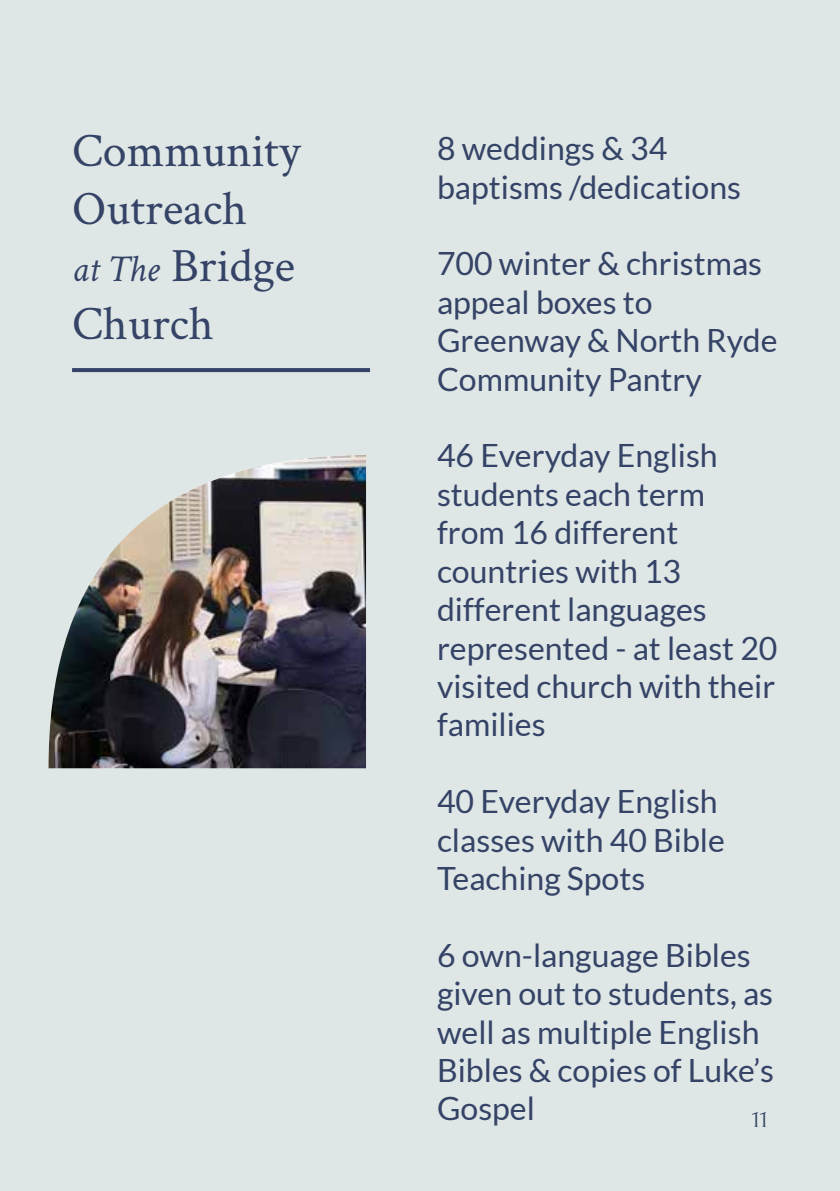
<style>
.page{position:relative;width:840px;height:1191px;background:#fff}
.page>*{position:absolute;margin:0;border:0;box-sizing:border-box;transform-origin:0 0}
.t1{font:48px/57.6px "Crimson Text";color:#344366}
.t2{font:32px/38.4px "Lato";color:#344366}
.t3{font:24px "Forum";color:#344366}
.s1{font-style:italic;font-size:38px}
</style>
<div class="page">
<div style="left:0;top:0;width:839px;height:1191px;background:#dfe6e6"></div>
<svg style="left:72px;top:368px;width:298px;height:4px"></svg>
<img style="left:48px;top:455px;width:318px;height:313px">
<h1 class="t1" style="left:72px;top:120px;width:229px">Community<br>Outreach<br><span class="s1">at The</span> Bridge<br>Church</h1>
<p class="t2" style="left:437px;top:129px;width:305px">8 weddings &amp; 34 baptisms /dedications</p>
<p class="t2" style="left:437px;top:244px;width:342px">700 winter &amp; christmas appeal boxes to<br>Greenway &amp; North Ryde<br>Community Pantry</p>
<p class="t2" style="left:437px;top:436px;width:342px">46 Everyday English students each term from 16 different countries with 13 different languages represented - at least 20 visited church with their families</p>
<p class="t2" style="left:437px;top:782px;width:289px">40 Everyday English classes with 40 Bible<br>Teaching Spots</p>
<p class="t2" style="left:437px;top:935px;width:338px">6 own-language Bibles given out to students, as well as multiple English<br>Bibles &amp; copies of Luke’s<br>Gospel</p>
<p class="t3" style="left:751px;top:1106px;width:17px">11</p>
</div>
